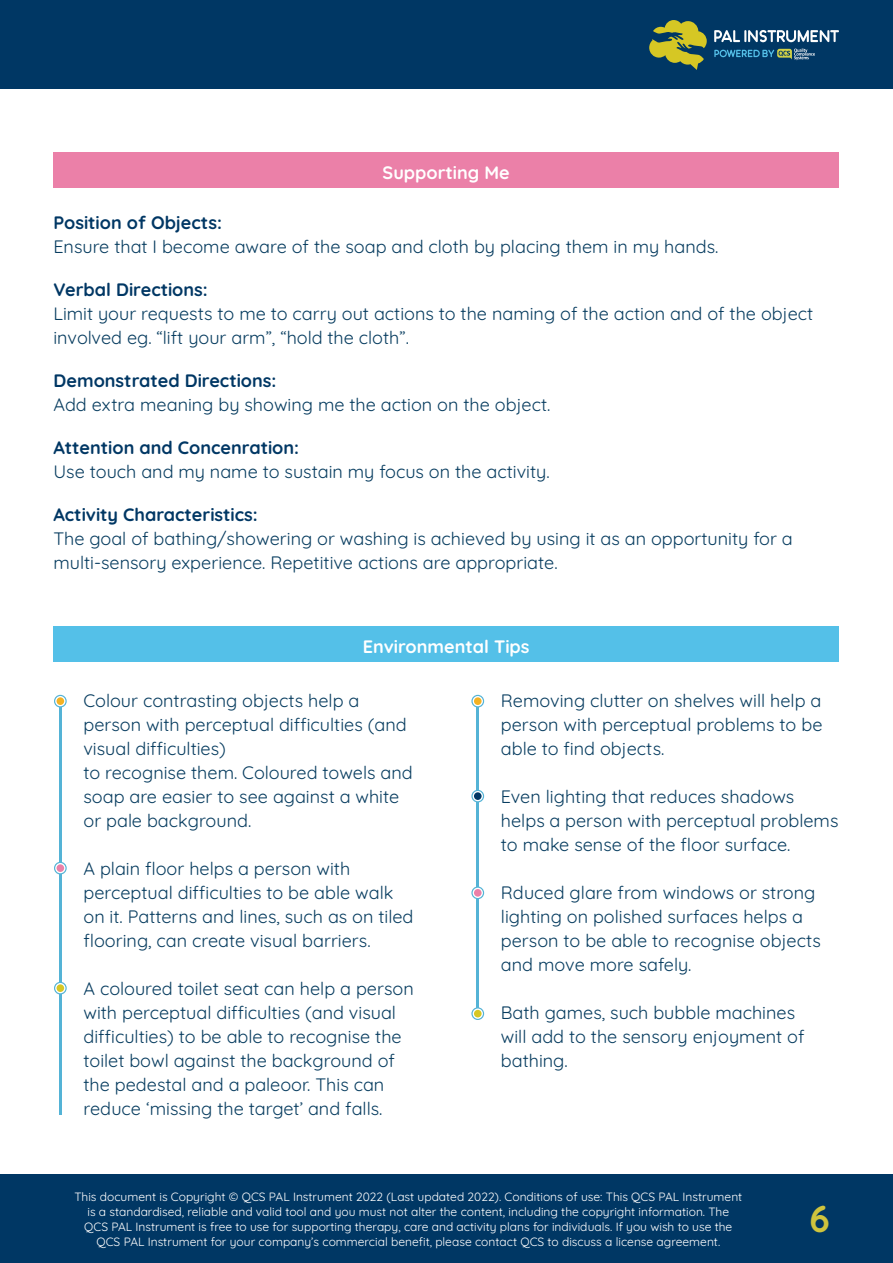
<style>
.page{position:relative;width:893px;height:1263px;background:#fff}
.page>*{position:absolute;margin:0;border:0;box-sizing:border-box;transform-origin:0 0}
.t1{font:300 37.5px "Quicksand";color:#cfc43d}
.t2{font:300 18px/24px "Quicksand";color:#083d60}
.t3{font:300 18px "Quicksand";color:#003764}
.t4{font:300 18px "Quicksand";color:#fff}
.t5{font:300 12px/15px "Quicksand";color:#fff;text-align:center}
</style>
<div class="page">
<div style="left:0;top:0;width:893px;height:89px;background:#003764"></div>
<div style="left:0;top:1174px;width:893px;height:89px;background:#003764"></div>
<svg style="left:649px;top:20px;width:190px;height:50px"></svg>
<div style="left:53px;top:153px;width:786px;height:35px;background:#eb80a8"></div>
<div style="left:53px;top:627px;width:786px;height:35px;background:#54c0e8"></div>
<hr style="left:59px;top:699px;width:2px;height:355px;background:#54b3d6">
<hr style="left:477px;top:702px;width:2px;height:316px;background:#54b3d6">
<svg style="left:55px;top:695px;width:11px;height:12px"></svg>
<div style="left:54px;top:695px;width:13px;height:12px;border:1px solid #54b3d6;border-radius:50%"></div>
<div style="left:57px;top:697px;width:7px;height:8px;background:#f4b223;border-radius:50%"></div>
<div style="left:471px;top:695px;width:13px;height:12px;border:1px solid #54b3d6;border-radius:50%"></div>
<div style="left:474px;top:697px;width:8px;height:8px;background:#f4b223;border-radius:50%"></div>
<svg style="left:55px;top:862px;width:11px;height:12px"></svg>
<div style="left:54px;top:862px;width:13px;height:12px;border:1px solid #54b3d6;border-radius:50%"></div>
<div style="left:57px;top:864px;width:7px;height:8px;background:#eb80a8;border-radius:50%"></div>
<svg style="left:472px;top:887px;width:11px;height:11px"></svg>
<div style="left:471px;top:886px;width:13px;height:13px;border:1px solid #54b3d6;border-radius:50%"></div>
<div style="left:474px;top:889px;width:8px;height:8px;background:#eb80a8;border-radius:50%"></div>
<svg style="left:472px;top:790px;width:11px;height:12px"></svg>
<div style="left:471px;top:790px;width:13px;height:12px;border:1px solid #54b3d6;border-radius:50%"></div>
<div style="left:474px;top:792px;width:8px;height:8px;background:#003764;border-radius:50%"></div>
<svg style="left:55px;top:982px;width:11px;height:12px"></svg>
<div style="left:54px;top:982px;width:13px;height:12px;border:1px solid #54b3d6;border-radius:50%"></div>
<div style="left:57px;top:984px;width:7px;height:8px;background:#d7c724;border-radius:50%"></div>
<svg style="left:472px;top:1008px;width:11px;height:11px"></svg>
<div style="left:471px;top:1007px;width:13px;height:13px;border:1px solid #54b3d6;border-radius:50%"></div>
<div style="left:474px;top:1010px;width:8px;height:7px;background:#d7c724;border-radius:50%"></div>
<hr style="left:59px;top:1048px;width:2px;height:66px;background:#54b3d6">
<p class="t4" style="left:383px;top:159px;width:129px">Supporting Me</p>
<p class="t3" style="left:53px;top:208px;width:170px">Position of Objects:</p>
<p class="t2" style="left:53px;top:232px;width:666px">Ensure that I become aware of the soap and cloth by placing them in my hands.</p>
<p class="t3" style="left:53px;top:275px;width:156px">Verbal Directions:</p>
<p class="t2" style="left:53px;top:300px;width:761px">Limit your requests to me to carry out actions to the naming of the action and of the object involved eg. “lift your arm”, “hold the cloth”.</p>
<p class="t3" style="left:53px;top:367px;width:225px">Demonstrated Directions:</p>
<p class="t2" style="left:53px;top:391px;width:498px">Add extra meaning by showing me the action on the object.</p>
<p class="t3" style="left:53px;top:434px;width:247px">Attention and Concenration:</p>
<p class="t2" style="left:53px;top:458px;width:498px">Use touch and my name to sustain my focus on the activity.</p>
<p class="t3" style="left:53px;top:501px;width:206px">Activity Characteristics:</p>
<p class="t2" style="left:53px;top:525px;width:741px">The goal of bathing/showering or washing is achieved by using it as an opportunity for a multi-sensory experience. Repetitive actions are appropriate.</p>
<p class="t4" style="left:363px;top:633px;width:168px">Environmental Tips</p>
<p class="t2" style="left:83px;top:687px;width:331px">Colour contrasting objects help a person with perceptual difficulties (and visual difficulties)<br>to recognise them. Coloured towels and soap are easier to see against a white or pale background.</p>
<p class="t2" style="left:83px;top:854px;width:331px">A plain floor helps a person with perceptual difficulties to be able walk on it. Patterns and lines, such as on tiled flooring, can create visual barriers.</p>
<p class="t2" style="left:83px;top:974px;width:332px">A coloured toilet seat can help a person with perceptual difficulties (and visual difficulties) to be able to recognise the toilet bowl against the background of the pedestal and a paleoor. This can reduce ‘missing the target’ and falls.</p>
<p class="t2" style="left:501px;top:686px;width:323px;text-align:justify">Removing clutter on shelves will help a person with perceptual problems to be able to find objects.</p>
<p class="t2" style="left:501px;top:782px;width:339px">Even lighting that reduces shadows helps a person with perceptual problems to make sense of the floor surface.</p>
<p class="t2" style="left:501px;top:878px;width:322px">Rduced glare from windows or strong lighting on polished surfaces helps a person to be able to recognise objects and move more safely.</p>
<p class="t2" style="left:501px;top:998px;width:305px">Bath games, such bubble machines will add to the sensory enjoyment of bathing.</p>
<p class="t5" style="left:74px;top:1187px;width:669px">This document is Copyright © QCS PAL Instrument 2022 (Last updated 2022). Conditions of use: This QCS PAL Instrument is a standardised, reliable and valid tool and you must not alter the content, including the copyright information. The QCS PAL Instrument is free to use for supporting therapy, care and activity plans for individuals. If you wish to use the QCS PAL Instrument for your company’s commercial benefit, please contact QCS to discuss a license agreement.</p>
<h1 class="t1" style="left:809px;top:1190px;width:22px">6</h1>
</div>
